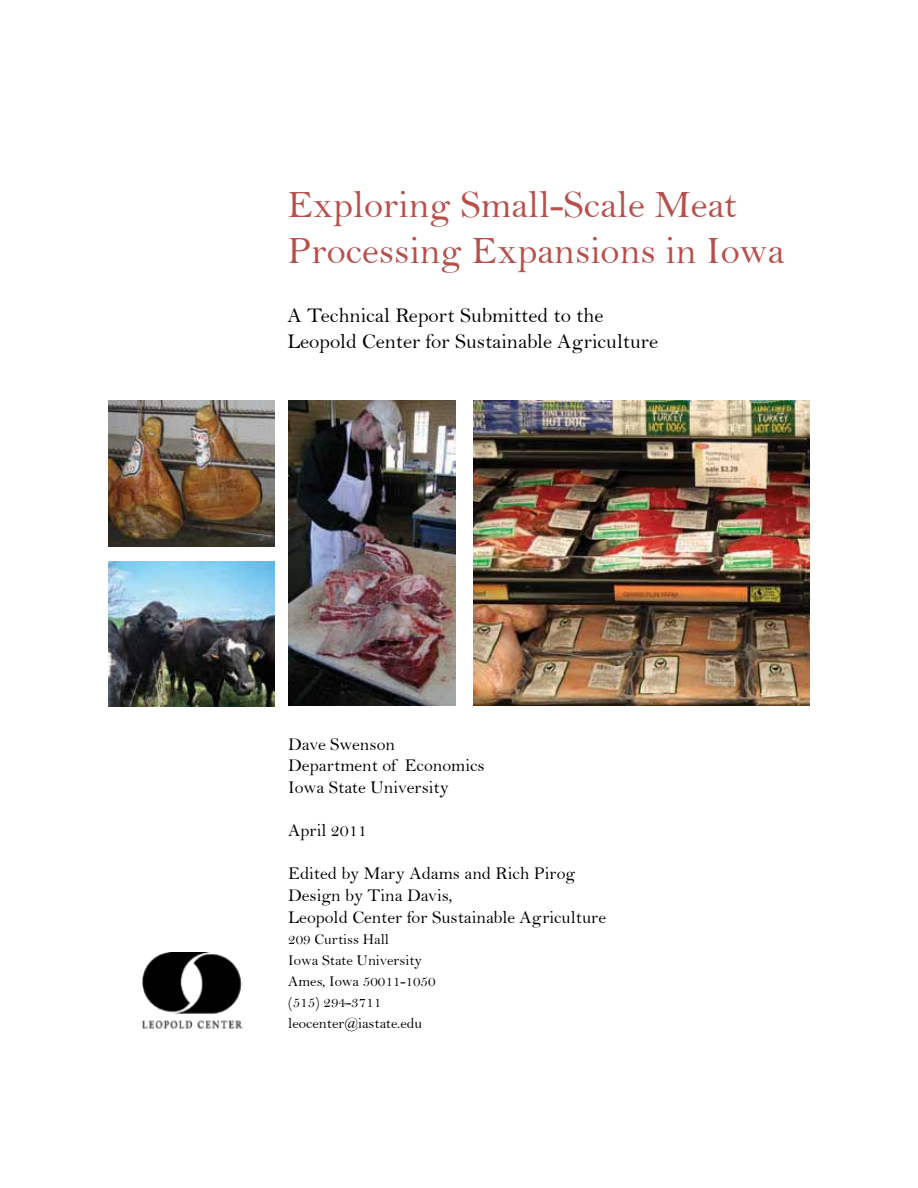
<style>
.page{position:relative;width:918px;height:1188px;background:#fff}
.page>*{position:absolute;margin:0;border:0;box-sizing:border-box;transform-origin:0 0}
.t1{font:39px/46.8px "Bell";color:#b7504b}
.t2{font:21px/25.2px "Bell";color:#000}
.t3{font:18px/21.6px "Bell";color:#000}
.t4{font:15px/21px "Bell";color:#000}
</style>
<div class="page">
<img style="left:288px;top:400px;width:167px;height:305px">
<img style="left:142px;top:953px;width:101px;height:76px">
<img style="left:474px;top:401px;width:336px;height:304px">
<img style="left:108px;top:401px;width:166px;height:145px">
<img style="left:108px;top:561px;width:166px;height:146px">
<h1 class="t1" style="left:287px;top:181px;width:499px">Exploring Small-Scale Meat<br>Processing Expansions in Iowa</h1>
<p class="t2" style="left:287px;top:303px;width:372px">A Technical Report Submitted to the<br>Leopold Center for Sustainable Agriculture</p>
<p class="t3" style="left:288px;top:733px;width:198px">Dave Swenson<br>Department of Economics<br>Iowa State University</p>
<p class="t3" style="left:288px;top:820px;width:80px">April 2011</p>
<p class="t3" style="left:288px;top:863px;width:319px">Edited by Mary Adams and Rich Pirog<br>Design by Tina Davis,<br>Leopold Center for Sustainable Agriculture</p>
<p class="t4" style="left:288px;top:928px;width:149px">209 Curtiss Hall<br>Iowa State University<br>Ames, Iowa 50011-1050 (515) 294-3711 leocenter@iastate.edu</p>
</div>
